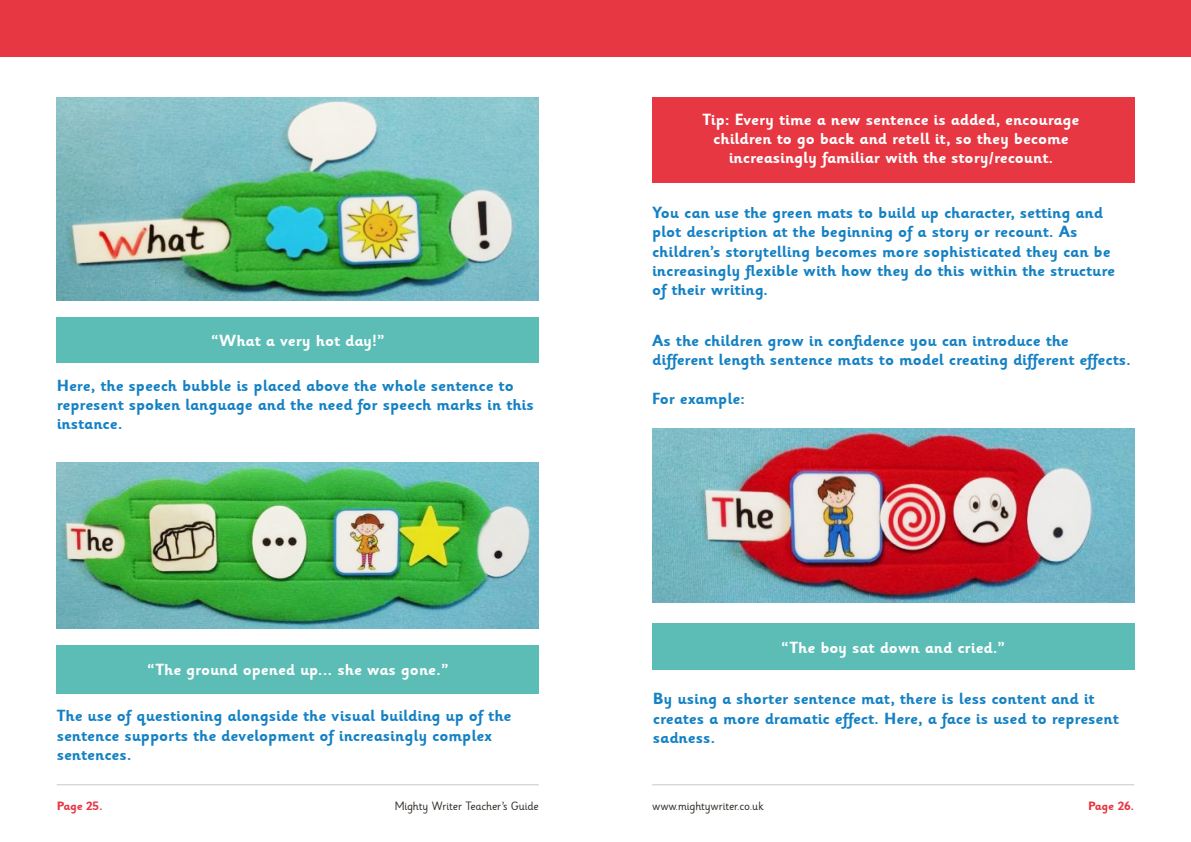
<style>
.page{position:relative;width:1191px;height:842px;background:#fff}
.page>*{position:absolute;margin:0;border:0;box-sizing:border-box;transform-origin:0 0}
.t1{font:700 16px/19.2px "Sassoon Infant Rg";color:#1481c4}
.t2{font:700 16px/19.2px "Sassoon Infant Rg";color:#fff;text-align:center}
.t3{font:12px "Sassoon Infant Rg";letter-spacing:-.01em;color:#2e2a25}
.t4{font:700 12px "Sassoon Infant Rg";letter-spacing:-.01em;color:#e73743}
</style>
<div class="page">
<div style="left:57px;top:646px;width:482px;height:48px;background:#5bbdb5"></div>
<div style="left:652px;top:97px;width:482px;height:86px;background:#e73743"></div>
<div style="left:57px;top:317px;width:482px;height:46px;background:#5bbdb5"></div>
<img style="left:57px;top:462px;width:482px;height:166px">
<hr style="left:57px;top:784px;width:482px;height:1px;background:#cac7c6">
<hr style="left:652px;top:784px;width:482px;height:1px;background:#cac7c6">
<div style="left:0;top:0;width:595px;height:57px;background:#e73743"></div>
<div style="left:595px;top:0;width:596px;height:57px;background:#e73743"></div>
<img style="left:57px;top:97px;width:482px;height:203px">
<div style="left:652px;top:624px;width:482px;height:46px;background:#5bbdb5"></div>
<img style="left:652px;top:429px;width:482px;height:173px">
<p class="t2" style="left:702px;top:110px;width:378px">Tip: Every time a new sentence is added, encourage children to go back and retell it, so they become increasingly familiar with the story/recount.</p>
<p class="t2" style="left:211px;top:332px;width:175px">“What a very hot day!”</p>
<p class="t1" style="left:57px;top:376px;width:478px">Here, the speech bubble is placed above the whole sentence to represent spoken language and the need for speech marks in this instance.</p>
<p class="t2" style="left:147px;top:661px;width:303px">“The ground opened up... she was gone.”</p>
<p class="t1" style="left:57px;top:707px;width:456px">The use of questioning alongside the visual building up of the sentence supports the development of increasingly complex sentences.</p>
<p class="t1" style="left:652px;top:204px;width:464px">You can use the green mats to build up character, setting and plot description at the beginning of a story or recount. As children’s storytelling becomes more sophisticated they can be increasingly flexible with how they do this within the structure of their writing.</p>
<p class="t1" style="left:652px;top:332px;width:480px">As the children grow in confidence you can introduce the different length sentence mats to model creating different effects.</p>
<p class="t1" style="left:652px;top:389px;width:94px">For example:</p>
<p class="t2" style="left:781px;top:638px;width:225px">“The boy sat down and cried.”</p>
<p class="t1" style="left:653px;top:690px;width:467px">By using a shorter sentence mat, there is less content and it creates a more dramatic effect. Here, a face is used to represent sadness.</p>
<p class="t4" style="left:57px;top:799px;width:48px">Page 25.</p>
<p class="t3" style="left:395px;top:799px;width:145px">Mighty Writer Teacher’s Guide</p>
<p class="t3" style="left:652px;top:799px;width:113px">www.mightywriter.co.uk</p>
<p class="t4" style="left:1088px;top:799px;width:48px">Page 26.</p>
</div>
